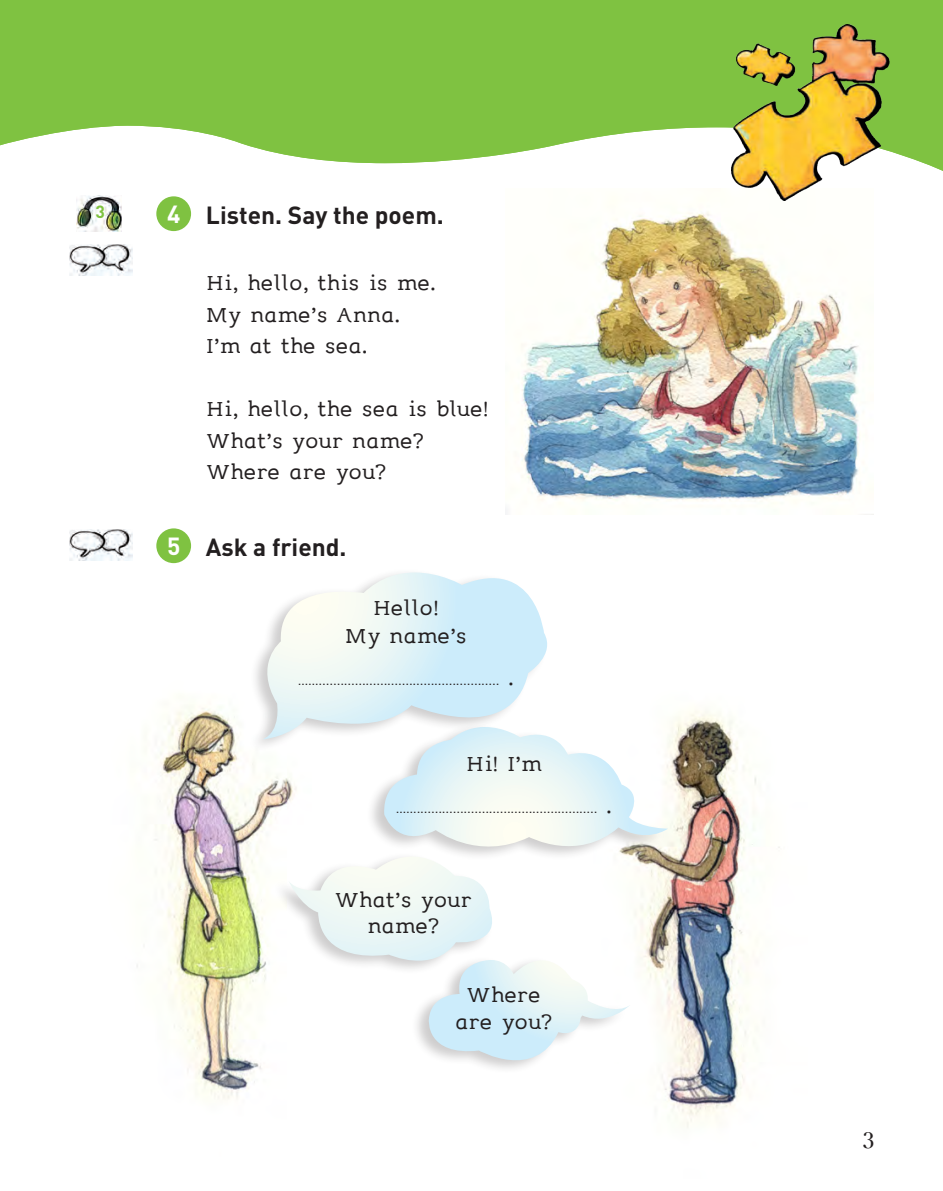
<style>
.page{position:relative;width:943px;height:1191px;background:#fff}
.page>*{position:absolute;margin:0;border:0;box-sizing:border-box;transform-origin:0 0}
.Normale{font:26.25px/26.2px "leggimi";color:#231f20;text-align:center}
.Normale-2{font:700 24.5px "DINOT";color:#231f20}
.Normale-3{font:700 24.5px "DINOT";color:#fff}
.t1{font:22.75px "Emilia";color:#231f20}
.Normale-4{font:700 17.5px "DINOT";color:#7fc241}
.Normale-5{font:14px "DINOT";color:#231f20}
.s1{font-family:"leggimi";font-size:26.25px}
</style>
<div class="page">
<img style="left:137px;top:704px;width:151px;height:396px">
<img style="left:663px;top:710px;width:117px;height:418px">
<div style="left:272px;top:851px;width:220px;height:124px;background:#fffffd"></div>
<svg style="left:288px;top:726px;width:380px;height:355px"></svg>
<div style="left:247px;top:567px;width:301px;height:186px;background:#231f20;opacity:.22"></div>
<svg style="left:253px;top:567px;width:303px;height:181px"></svg>
<img style="left:505px;top:211px;width:368px;height:304px">
<svg style="left:0;top:0;width:943px;height:171px;fill:#7fc241"></svg>
<img style="left:77px;top:196px;width:45px;height:35px">
<div style="left:156px;top:196px;width:35px;height:35px;background:#7fc241;border-radius:50%"></div>
<img style="left:69px;top:530px;width:63px;height:30px">
<div style="left:156px;top:528px;width:35px;height:35px;background:#7fc241;border-radius:50%"></div>
<img style="left:69px;top:244px;width:63px;height:31px">
<img style="left:731px;top:24px;width:159px;height:177px">
<p class="Normale-4" style="left:95px;top:199px;width:11px">3</p>
<p class="Normale-3" style="left:167px;top:197px;width:15px">4</p>
<p class="Normale-2" style="left:206px;top:199px;width:239px">Listen. Say the poem.</p>
<p class="Normale" style="left:206px;top:269px;width:231px">Hi, hello, this is me.</p>
<p class="Normale" style="left:206px;top:301px;width:196px">My name’s Anna.</p>
<p class="Normale" style="left:206px;top:332px;width:163px">I’m at the sea.</p>
<p class="Normale" style="left:206px;top:395px;width:284px">Hi, hello, the sea is blue!</p>
<p class="Normale" style="left:206px;top:427px;width:219px">What’s your name?</p>
<p class="Normale" style="left:206px;top:458px;width:182px">Where are you?</p>
<p class="Normale-3" style="left:167px;top:529px;width:15px">5</p>
<p class="Normale-2" style="left:206px;top:530px;width:142px">Ask a friend.</p>
<p class="Normale" style="left:345px;top:594px;width:123px;line-height:28px">Hello!<br>My name’s</p>
<p class="Normale-5" style="left:298px;top:671px;width:218px">…….................................................. <span class="s1">.</span></p>
<p class="Normale" style="left:466px;top:750px;width:77px">Hi! I’m</p>
<p class="Normale-5" style="left:396px;top:798px;width:218px">…….................................................. <span class="s1">.</span></p>
<p class="Normale" style="left:335px;top:886px;width:138px">What’s your name?</p>
<p class="Normale" style="left:455px;top:981px;width:98px">Where are you?</p>
<p class="t1" style="left:861px;top:1127px;width:13px">3</p>
</div>
